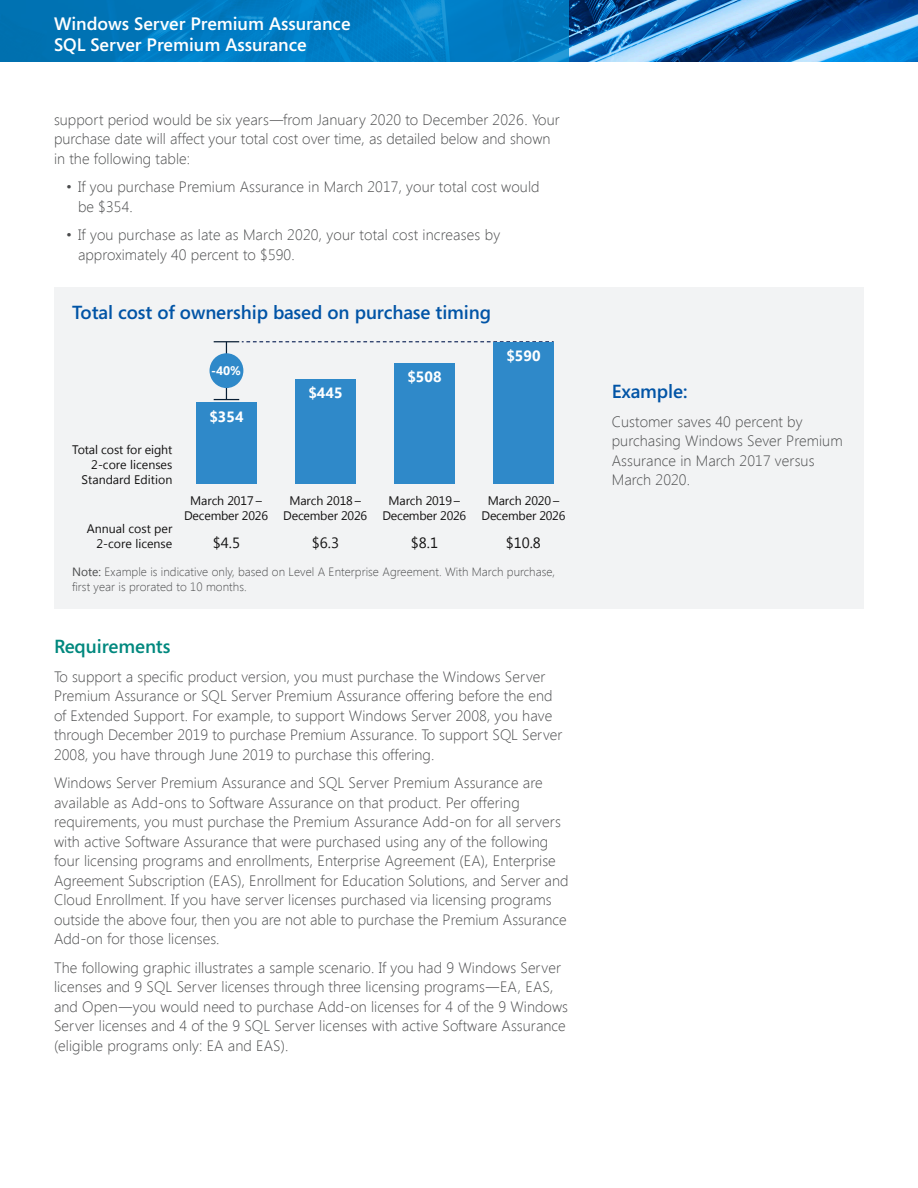
<style>
.page{position:relative;width:918px;height:1188px;background:#fff}
.page>*{position:absolute;margin:0;border:0;box-sizing:border-box;transform-origin:0 0}
.t1{font:600 18.9px "Segoe";letter-spacing:-.005em;color:#0154a6}
.t2{font:600 18.9px "Segoe";letter-spacing:-.005em;color:#00887e}
.t3{font:600 18px/21px "Segoe";color:#fff}
.t4{font:300 15px/19.5px "Segoe UI";letter-spacing:.005em;color:#4b4c4d}
.t5{font:14.85px "Segoe UI";color:#151414}
.t6{font:700 14.85px "Segoe UI";color:#fff}
.t7{font:12.45px/14.9px "Segoe UI";letter-spacing:-.01em;color:#151414;text-align:center}
.t8{font:700 12.45px "Segoe UI";color:#fff}
.t9{font:300 12px/15px "Segoe UI";letter-spacing:.005em;color:#4b4c4d}
.s1{font-weight:400}
</style>
<div class="page">
<div style="left:54px;top:287px;width:810px;height:321px;background:#f2f3f4"></div>
<div style="left:196px;top:403px;width:61px;height:81px;background:#2f89c9"></div>
<div style="left:295px;top:379px;width:61px;height:105px;background:#2f89c9"></div>
<div style="left:394px;top:363px;width:61px;height:121px;background:#2f89c9"></div>
<div style="left:493px;top:342px;width:61px;height:142px;background:#2f89c9"></div>
<hr style="left:226px;top:342px;width:1px;height:58px;background:#081e34">
<div style="left:210px;top:353px;width:33px;height:35px;background:#2f89c9;border-radius:50%"></div>
<svg style="left:214px;top:399px;width:25px;height:1px"></svg>
<svg style="left:214px;top:341px;width:340px;height:1px"></svg>
<img style="left:568px;top:0;width:350px;height:62px">
<svg style="left:0;top:0;width:568px;height:62px;fill:#007ac1"></svg>
<p class="t3" style="left:54px;top:13px;width:298px">Windows Server Premium Assurance<br>SQL Server Premium Assurance</p>
<p class="t4" style="left:54px;top:109px;width:507px">support period would be six years—from January 2020 to December 2026. Your purchase date will affect your total cost over time, as detailed below and shown in the following table:</p>
<p class="t4" style="left:78px;top:177px;width:463px;text-indent:-12px">• If you purchase Premium Assurance in March 2017, your total cost would be $354.</p>
<p class="t4" style="left:78px;top:225px;width:424px;text-indent:-12px">• If you purchase as late as March 2020, your total cost increases by approximately 40 percent to $590.</p>
<p class="t1" style="left:72px;top:301px;width:421px">Total cost of ownership based on purchase timing</p>
<p class="t7" style="left:72px;top:442px;width:102px;text-align:right">Total cost for eight<br>2-core licenses<br>Standard Edition</p>
<p class="t8" style="left:211px;top:361px;width:31px">-40%</p>
<p class="t6" style="left:209px;top:405px;width:36px">$354</p>
<p class="t6" style="left:308px;top:382px;width:36px">$445</p>
<p class="t6" style="left:407px;top:366px;width:36px">$508</p>
<p class="t6" style="left:506px;top:345px;width:36px">$590</p>
<p class="t7" style="left:87px;top:521px;width:87px;text-align:right">Annual cost per<br>2-core license</p>
<p class="t7" style="left:184px;top:493px;width:85px">March 2017 –<br>December 2026</p>
<p class="t5" style="left:213px;top:532px;width:29px">$4.5</p>
<p class="t7" style="left:283px;top:493px;width:85px">March 2018 –<br>December 2026</p>
<p class="t7" style="left:382px;top:493px;width:85px">March 2019 –<br>December 2026</p>
<p class="t5" style="left:312px;top:532px;width:29px">$6.3</p>
<p class="t5" style="left:411px;top:532px;width:29px">$8.1</p>
<p class="t7" style="left:482px;top:493px;width:85px">March 2020 –<br>December 2026</p>
<p class="t5" style="left:506px;top:532px;width:37px">$10.8</p>
<p class="t9" style="left:72px;top:563px;width:485px"><span class="s1">Note:</span> Example is indicative only, based on Level A Enterprise Agreement. With March purchase, first year is prorated to 10 months.</p>
<p class="t2" style="left:54px;top:636px;width:118px">Requirements</p>
<p class="t4" style="left:54px;top:666px;width:510px">To support a specific product version, you must purchase the Windows Server Premium Assurance or SQL Server Premium Assurance offering before the end of Extended Support. For example, to support Windows Server 2008, you have through December 2019 to purchase Premium Assurance. To support SQL Server 2008, you have through June 2019 to purchase this offering.</p>
<p class="t4" style="left:54px;top:773px;width:516px">Windows Server Premium Assurance and SQL Server Premium Assurance are available as Add-ons to Software Assurance on that product. Per offering requirements, you must purchase the Premium Assurance Add-on for all servers with active Software Assurance that were purchased using any of the following four licensing programs and enrollments, Enterprise Agreement (EA), Enterprise Agreement Subscription (EAS), Enrollment for Education Solutions, and Server and Cloud Enrollment. If you have server licenses purchased via licensing programs outside the above four, then you are not able to purchase the Premium Assurance Add-on for those licenses.</p>
<p class="t4" style="left:54px;top:957px;width:516px">The following graphic illustrates a sample scenario. If you had 9 Windows Server licenses and 9 SQL Server licenses through three licensing programs—EA, EAS, and Open—you would need to purchase Add-on licenses for 4 of the 9 Windows Server licenses and 4 of the 9 SQL Server licenses with active Software Assurance (eligible programs only: EA and EAS).</p>
<p class="t1" style="left:612px;top:381px;width:77px">Example:</p>
<p class="t4" style="left:612px;top:411px;width:232px">Customer saves 40 percent by purchasing Windows Sever Premium<br>Assurance in March 2017 versus<br>March 2020.</p>
</div>
